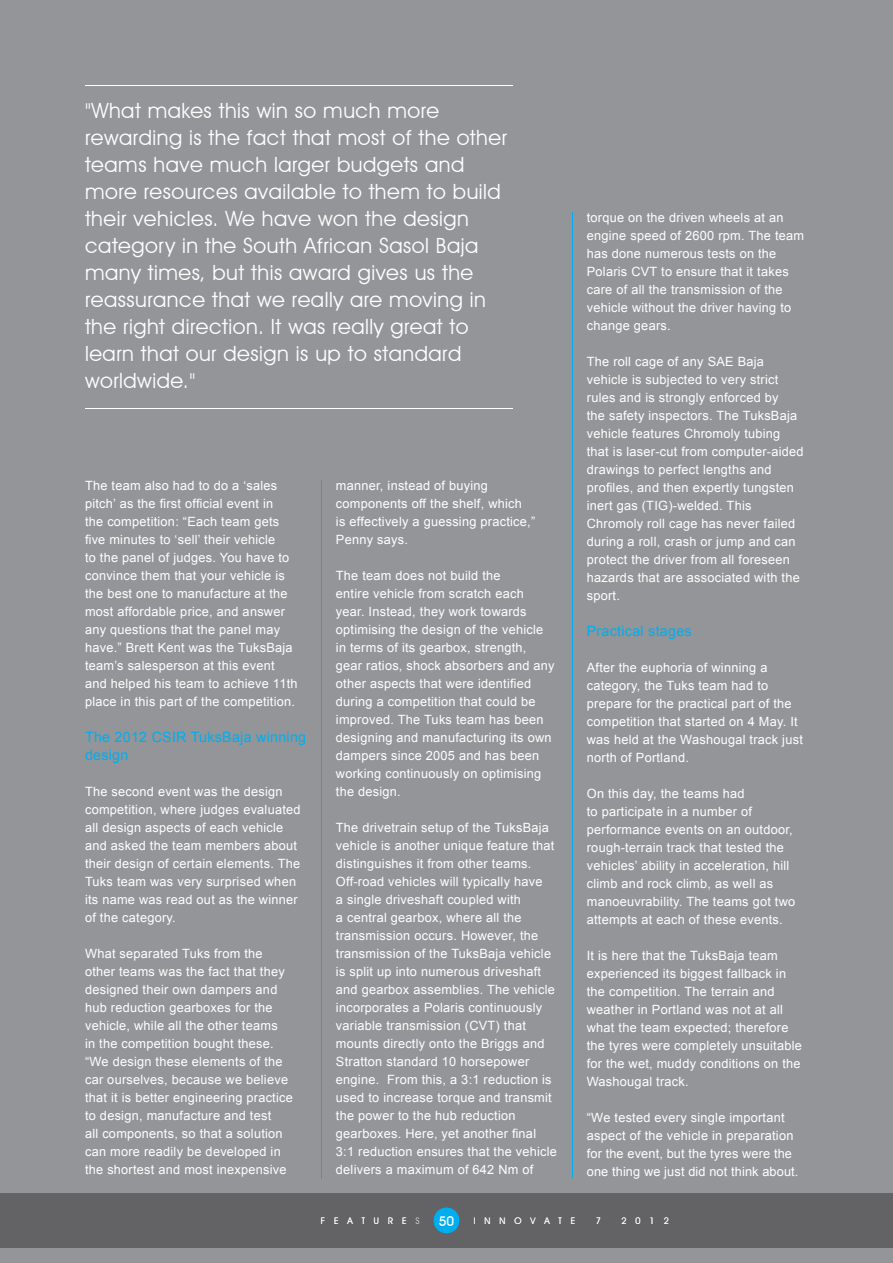
<style>
.page{position:relative;width:893px;height:1263px;background:#939598}
.page>*{position:absolute;margin:0;border:0;box-sizing:border-box;transform-origin:0 0}
.t1{font:21px/27px "Avant Garde IT Cby BT";letter-spacing:.025em;color:#fff}
.t2{font:14.25px/18px "Arial";letter-spacing:.02em;color:#00aeef}
.t3{font:500 13.5px "Avant Garde IT Cby BT";color:#fff}
.t4{font:12.75px/18px "Arial";letter-spacing:.02em;color:#fff}
.t5{font:9px "Avant Garde IT Cby BT";letter-spacing:1em;color:#fff}
</style>
<div class="page">
<hr style="left:321px;top:480px;width:1px;height:699px;background:#00aeef">
<hr style="left:572px;top:213px;width:1px;height:965px;background:#00aeef">
<hr style="left:85px;top:85px;width:428px;height:1px;background:#fff">
<hr style="left:85px;top:408px;width:428px;height:1px;background:#fff">
<div style="left:0;top:1194px;width:893px;height:54px;background:#636366"></div>
<div style="left:434px;top:1208px;width:25px;height:25px;background:#00aeef;border-radius:50%"></div>
<p class="t1" style="left:85px;top:97px;width:423px">"What makes this win so much more rewarding is the fact that most of the other teams have much larger budgets and more resources available to them to build their vehicles. We have won the design category in the South African Sasol Baja many times, but this award gives us the reassurance that we really are moving in the right direction. It was really great to learn that our design is up to standard worldwide."</p>
<p class="t4" style="left:85px;top:476px;width:214px">The team also had to do a ‘sales pitch’ as the first official event in<br>the competition: “Each team gets five minutes to ‘sell’ their vehicle<br>to the panel of judges. You have to convince them that your vehicle is the best one to manufacture at the most affordable price, and answer any questions that the panel may have.” Brett Kent was the TuksBaja team’s salesperson at this event and helped his team to achieve 11th place in this part of the competition.</p>
<p class="t2" style="left:85px;top:728px;width:223px">The 2012 CSIR TuksBaja winning design</p>
<p class="t4" style="left:85px;top:782px;width:217px">The second event was the design competition, where judges evaluated all design aspects of each vehicle and asked the team members about their design of certain elements. The<br>Tuks team was very surprised when its name was read out as the winner of the category.</p>
<p class="t4" style="left:85px;top:944px;width:209px">What separated Tuks from the other teams was the fact that they designed their own dampers and hub reduction gearboxes for the vehicle, while all the other teams<br>in the competition bought these. “We design these elements of the car ourselves, because we believe that it is better engineering practice to design, manufacture and test<br>all components, so that a solution can more readily be developed in the shortest and most inexpensive</p>
<p class="t4" style="left:336px;top:476px;width:201px">manner, instead of buying components off the shelf, which<br>is effectively a guessing practice,”<br>Penny says.</p>
<p class="t4" style="left:336px;top:566px;width:220px">The team does not build the<br>entire vehicle from scratch each year. Instead, they work towards optimising the design of the vehicle in terms of its gearbox, strength, gear ratios, shock absorbers and any other aspects that were identified during a competition that could be improved. The Tuks team has been designing and manufacturing its own dampers since 2005 and has been working continuously on optimising the design.</p>
<p class="t4" style="left:336px;top:819px;width:223px">The drivetrain setup of the TuksBaja vehicle is another unique feature that distinguishes it from other teams.<br>Off-road vehicles will typically have<br>a single driveshaft coupled with<br>a central gearbox, where all the transmission occurs. However, the transmission of the TuksBaja vehicle is split up into numerous driveshaft and gearbox assemblies. The vehicle incorporates a Polaris continuously variable transmission (CVT) that mounts directly onto the Briggs and Stratton standard 10 horsepower engine. From this, a 3:1 reduction is used to increase torque and transmit the power to the hub reduction gearboxes. Here, yet another final 3:1 reduction ensures that the vehicle delivers a maximum of 642 Nm of</p>
<p class="t4" style="left:587px;top:209px;width:219px">torque on the driven wheels at an engine speed of 2600 rpm. The team has done numerous tests on the<br>Polaris CVT to ensure that it takes care of all the transmission of the vehicle without the driver having to change gears.</p>
<p class="t4" style="left:587px;top:353px;width:218px">The roll cage of any SAE Baja vehicle is subjected to very strict rules and is strongly enforced by<br>the safety inspectors. The TuksBaja vehicle features Chromoly tubing that is laser-cut from computer-aided drawings to perfect lengths and profiles, and then expertly tungsten inert gas (TIG)-welded. This<br>Chromoly roll cage has never failed during a roll, crash or jump and can protect the driver from all foreseen hazards that are associated with the sport.</p>
<p class="t2" style="left:587px;top:622px;width:106px">Practical stages</p>
<p class="t4" style="left:587px;top:659px;width:218px">After the euphoria of winning a category, the Tuks team had to prepare for the practical part of the competition that started on 4 May. It was held at the Washougal track just north of Portland.</p>
<p class="t4" style="left:587px;top:785px;width:210px">On this day, the teams had<br>to participate in a number of performance events on an outdoor, rough-terrain track that tested the vehicles’ ability in acceleration, hill climb and rock climb, as well as manoeuvrability. The teams got two attempts at each of these events.</p>
<p class="t4" style="left:587px;top:947px;width:217px">It is here that the TuksBaja team experienced its biggest fallback in the competition. The terrain and weather in Portland was not at all what the team expected; therefore the tyres were completely unsuitable for the wet, muddy conditions on the<br>Washougal track.</p>
<p class="t4" style="left:587px;top:1109px;width:213px">“We tested every single important aspect of the vehicle in preparation for the event, but the tyres were the one thing we just did not think about.</p>
<p class="t5" style="left:321px;top:1215px;width:101px">FEATURES</p>
<p class="t3" style="left:439px;top:1213px;width:17px">50</p>
<p class="t5" style="left:474px;top:1215px;width:103px">INNOVATE</p>
<p class="t5" style="left:596px;top:1215px;width:7px">7</p>
<p class="t5" style="left:621px;top:1215px;width:49px">2012</p>
</div>
